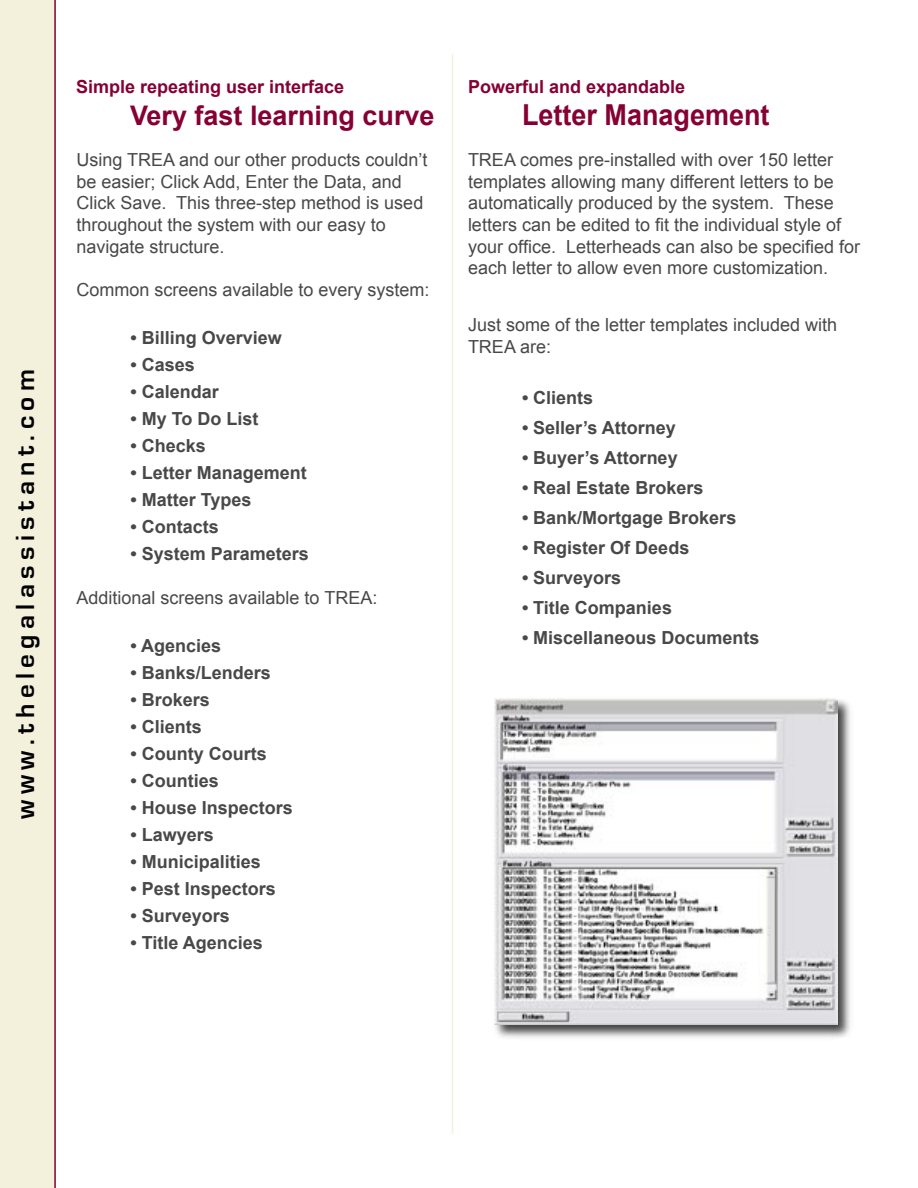
<style>
.page{position:relative;width:918px;height:1188px;background:#fff}
.page>*{position:absolute;margin:0;border:0;box-sizing:border-box;transform-origin:0 0}
.t1{font:700 28.95px "Arial";color:#860034;scale:.93 1}
.t2{font:700 27px "Eurostile";letter-spacing:.2em;color:#000}
.t3{font:700 27px "Arial";color:#860034}
.Paragraph_Style_1{font:18px/21.6px "Arial";color:#484848}
.Paragraph_Style_1-2{font:700 18px "Arial";color:#484848}
.t4{font:700 18px "Arial";color:#860034}
</style>
<div class="page">
<div style="left:1px;top:1px;width:54px;height:1186px;background:#f3f1dc"></div>
<div style="left:0;top:0;width:56px;height:1188px;border:2px solid #f3f1dc"></div>
<hr style="left:54px;top:0;width:2px;height:1188px;background:#860034">
<hr style="left:452px;top:54px;width:1px;height:1080px;background:#f3f1dc">
<div style="left:491px;top:695px;width:363px;height:346px;background:#000;opacity:.75"></div>
<img style="left:495px;top:699px;width:343px;height:326px">
<h2 class="t2" style="left:11px;top:819px;width:451px;rotate:-90deg">www.thelegalassistant.com</h2>
<p class="t4" style="left:76px;top:75px;width:270px">Simple repeating user interface</p>
<p class="t3" style="left:130px;top:98px;width:306px">Very fast learning curve</p>
<p class="Paragraph_Style_1" style="left:77px;top:149px;width:352px">Using TREA and our other products couldn’t be easier; Click Add, Enter the Data, and Click Save. This three-step method is used throughout the system with our easy to navigate structure.</p>
<p class="Paragraph_Style_1" style="left:77px;top:279px;width:355px">Common screens available to every system:</p>
<p class="Paragraph_Style_1-2" style="left:131px;top:326px;width:153px">• Billing Overview</p>
<p class="Paragraph_Style_1-2" style="left:131px;top:353px;width:66px">• Cases</p>
<p class="Paragraph_Style_1-2" style="left:131px;top:380px;width:90px">• Calendar</p>
<p class="Paragraph_Style_1-2" style="left:131px;top:407px;width:129px">• My To Do List</p>
<p class="Paragraph_Style_1-2" style="left:131px;top:434px;width:77px">• Checks</p>
<p class="Paragraph_Style_1-2" style="left:131px;top:461px;width:178px">• Letter Management</p>
<p class="Paragraph_Style_1-2" style="left:131px;top:488px;width:122px">• Matter Types</p>
<p class="Paragraph_Style_1-2" style="left:131px;top:515px;width:90px">• Contacts</p>
<p class="Paragraph_Style_1-2" style="left:131px;top:542px;width:180px">• System Parameters</p>
<p class="Paragraph_Style_1" style="left:77px;top:587px;width:302px">Additional screens available to TREA:</p>
<p class="Paragraph_Style_1-2" style="left:131px;top:634px;width:92px">• Agencies</p>
<p class="Paragraph_Style_1-2" style="left:131px;top:661px;width:142px">• Banks/Lenders</p>
<p class="Paragraph_Style_1-2" style="left:131px;top:688px;width:81px">• Brokers</p>
<p class="Paragraph_Style_1-2" style="left:131px;top:715px;width:73px">• Clients</p>
<p class="Paragraph_Style_1-2" style="left:131px;top:742px;width:138px">• County Courts</p>
<p class="Paragraph_Style_1-2" style="left:131px;top:769px;width:90px">• Counties</p>
<p class="Paragraph_Style_1-2" style="left:131px;top:796px;width:164px">• House Inspectors</p>
<p class="Paragraph_Style_1-2" style="left:131px;top:823px;width:85px">• Lawyers</p>
<p class="Paragraph_Style_1-2" style="left:131px;top:850px;width:132px">• Municipalities</p>
<p class="Paragraph_Style_1-2" style="left:131px;top:877px;width:147px">• Pest Inspectors</p>
<p class="Paragraph_Style_1-2" style="left:131px;top:904px;width:101px">• Surveyors</p>
<p class="Paragraph_Style_1-2" style="left:131px;top:931px;width:134px">• Title Agencies</p>
<p class="t4" style="left:468px;top:75px;width:219px">Powerful and expandable</p>
<p class="t1" style="left:522px;top:96px;width:268px">Letter Management</p>
<p class="Paragraph_Style_1" style="left:468px;top:149px;width:394px">TREA comes pre-installed with over 150 letter templates allowing many different letters to be automatically produced by the system. These letters can be edited to fit the individual style of your office. Letterheads can also be specified for each letter to allow even more customization.</p>
<p class="Paragraph_Style_1" style="left:468px;top:314px;width:371px">Just some of the letter templates included with<br>TREA are:</p>
<p class="Paragraph_Style_1-2" style="left:522px;top:386px;width:73px">• Clients</p>
<p class="Paragraph_Style_1-2" style="left:522px;top:416px;width:155px">• Seller’s Attorney</p>
<p class="Paragraph_Style_1-2" style="left:522px;top:446px;width:157px">• Buyer’s Attorney</p>
<p class="Paragraph_Style_1-2" style="left:522px;top:476px;width:183px">• Real Estate Brokers</p>
<p class="Paragraph_Style_1-2" style="left:522px;top:506px;width:216px">• Bank/Mortgage Brokers</p>
<p class="Paragraph_Style_1-2" style="left:522px;top:536px;width:169px">• Register Of Deeds</p>
<p class="Paragraph_Style_1-2" style="left:522px;top:566px;width:101px">• Surveyors</p>
<p class="Paragraph_Style_1-2" style="left:522px;top:596px;width:152px">• Title Companies</p>
<p class="Paragraph_Style_1-2" style="left:522px;top:626px;width:239px">• Miscellaneous Documents</p>
</div>
